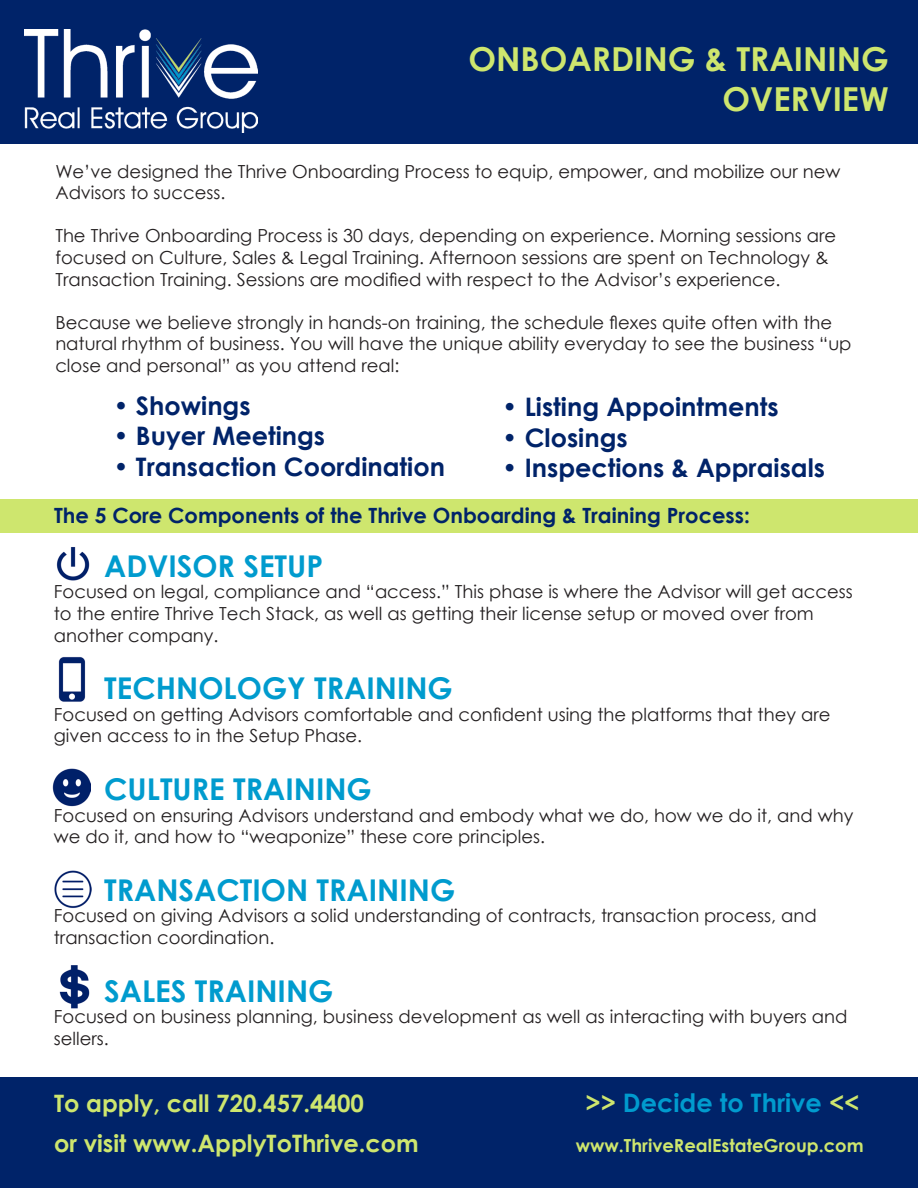
<style>
.page{position:relative;width:918px;height:1188px;background:#fff}
.page>*{position:absolute;margin:0;border:0;box-sizing:border-box;transform-origin:0 0}
.t1{font:700 33px "Century Gothic";color:#cee66e}
.t2{font:700 30px "Century Gothic";color:#009bce}
.t3{font:700 25.5px "Century Gothic";color:#002369}
.t4{font:700 25.5px "Century Gothic";color:#009bce}
.t5{font:700 24px "Century Gothic";color:#cee66e}
.t6{font:700 21px "Century Gothic";color:#002369}
.t7{font:18px/21.6px "Century Gothic";color:#231f20}
.t8{font:700 18px "Century Gothic";color:#cee66e}
.s1{color:#cee66e}
</style>
<div class="page">
<img style="left:55px;top:871px;width:37px;height:37px">
<img style="left:56px;top:547px;width:34px;height:34px">
<img style="left:53px;top:768px;width:37px;height:39px">
<img style="left:59px;top:966px;width:31px;height:43px">
<div style="left:0;top:499px;width:918px;height:33px;background:#cee66e"></div>
<div style="left:0;top:0;width:918px;height:144px;background:#002369"></div>
<img style="left:25px;top:29px;width:232px;height:104px">
<div style="left:0;top:1078px;width:918px;height:110px;background:#002369"></div>
<img style="left:58px;top:657px;width:28px;height:45px">
<p class="t1" style="left:469px;top:34px;width:422px">ONBOARDING &amp; TRAINING</p>
<p class="t1" style="left:723px;top:74px;width:168px">OVERVIEW</p>
<p class="t7" style="left:55px;top:160px;width:787px">We’ve designed the Thrive Onboarding Process to equip, empower, and mobilize our new<br>Advisors to success.</p>
<p class="t7" style="left:55px;top:225px;width:782px">The Thrive Onboarding Process is 30 days, depending on experience. Morning sessions are focused on Culture, Sales &amp; Legal Training. Afternoon sessions are spent on Technology &amp;<br>Transaction Training. Sessions are modified with respect to the Advisor’s experience.</p>
<p class="t7" style="left:55px;top:311px;width:798px">Because we believe strongly in hands-on training, the schedule flexes quite often with the natural rhythm of business. You will have the unique ability everyday to see the business “up close and personal” as you attend real:</p>
<p class="t3" style="left:114px;top:386px;width:139px">• Showings</p>
<p class="t3" style="left:114px;top:417px;width:213px">• Buyer Meetings</p>
<p class="t3" style="left:114px;top:447px;width:333px">• Transaction Coordination</p>
<p class="t3" style="left:502px;top:388px;width:278px">• Listing Appointments</p>
<p class="t3" style="left:502px;top:418px;width:127px">• Closings</p>
<p class="t3" style="left:502px;top:449px;width:324px">• Inspections &amp; Appraisals</p>
<p class="t6" style="left:54px;top:500px;width:697px">The 5 Core Components of the Thrive Onboarding &amp; Training Process:</p>
<p class="t2" style="left:104px;top:543px;width:221px">ADVISOR SETUP</p>
<p class="t7" style="left:54px;top:581px;width:800px">Focused on legal, compliance and “access.” This phase is where the Advisor will get access to the entire Thrive Tech Stack, as well as getting their license setup or moved over from</p>
<p class="t7" style="left:54px;top:624px;width:166px">another company.</p>
<p class="t2" style="left:104px;top:665px;width:350px">TECHNOLOGY TRAINING</p>
<p class="t7" style="left:54px;top:703px;width:778px">Focused on getting Advisors comfortable and confident using the platforms that they are given access to in the Setup Phase.</p>
<p class="t2" style="left:104px;top:766px;width:269px">CULTURE TRAINING</p>
<p class="t7" style="left:54px;top:804px;width:801px">Focused on ensuring Advisors understand and embody what we do, how we do it, and why we do it, and how to “weaponize” these core principles.</p>
<p class="t2" style="left:104px;top:867px;width:353px">TRANSACTION TRAINING</p>
<p class="t7" style="left:54px;top:905px;width:764px">Focused on giving Advisors a solid understanding of contracts, transaction process, and transaction coordination.</p>
<p class="t2" style="left:104px;top:968px;width:231px">SALES TRAINING</p>
<p class="t7" style="left:54px;top:1006px;width:795px">Focused on business planning, business development as well as interacting with buyers and sellers.</p>
<p class="t5" style="left:54px;top:1085px;width:312px">To apply, call 720.457.4400</p>
<p class="t4" style="left:585px;top:1083px;width:276px"><span class="s1">&gt;&gt;</span> Decide to Thrive <span class="s1">&lt;&lt;</span></p>
<p class="t5" style="left:54px;top:1126px;width:366px">or visit www.ApplyToThrive.com</p>
<p class="t8" style="left:576px;top:1132px;width:289px">www.ThriveRealEstateGroup.com</p>
</div>
